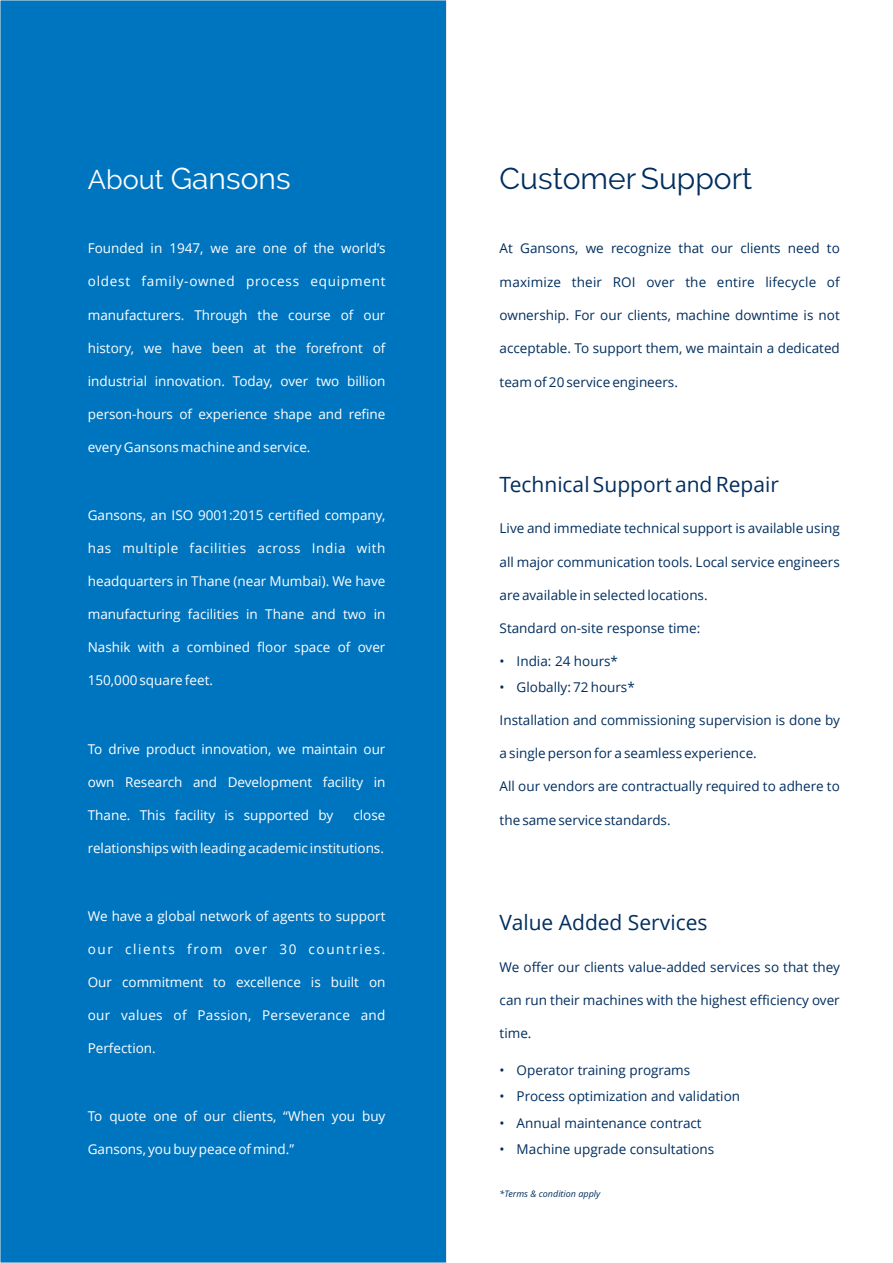
<style>
.page{position:relative;width:893px;height:1263px;background:#fff}
.page>*{position:absolute;margin:0;border:0;box-sizing:border-box;transform-origin:0 0}
.t1{font:30px "Raleway";color:#002e5e}
.t2{font:30px "Raleway";color:#fff}
.t3{font:21px "Open Sans";color:#002e5e}
.t4{font:13.5px "Open Sans";color:#002e5e}
.t5{font:13.5px "Open Sans";color:#fff}
.t6{font:13.5px "Open Sans";letter-spacing:.045em;color:#fff}
.t7{font:13.5px "Open Sans";letter-spacing:.055em;color:#fff}
.t8{font:13.5px "Open Sans";letter-spacing:.025em;color:#fff}
.t9{font:13.5px "Open Sans";letter-spacing:.12em;color:#fff}
.t10{font:italic 9px "Open Sans";color:#002e5e}
.s1{font-size:27px}
</style>
<div class="page">
<div style="left:0;top:0;width:447px;height:1263px;background:#0075bf;border:1px solid #e6e7e9"></div>
<h1 class="t2" style="left:88px;top:161px;width:204px"><span class="s1">About</span> Gansons</h1>
<p class="t5" style="left:88px;top:239px;width:299px">Founded in 1947, we are one of the world’s</p>
<p class="t7" style="left:88px;top:272px;width:299px">oldest family-owned process equipment</p>
<p class="t5" style="left:88px;top:305px;width:299px">manufacturers. Through the course of our</p>
<p class="t5" style="left:88px;top:338px;width:299px">history, we have been at the forefront of</p>
<p class="t5" style="left:88px;top:372px;width:299px">industrial innovation. Today, over two billion</p>
<p class="t5" style="left:88px;top:405px;width:299px">person-hours of experience shape and refine</p>
<p class="t5" style="left:88px;top:438px;width:224px">every Gansons machine and service.</p>
<p class="t5" style="left:88px;top:506px;width:299px">Gansons, an ISO 9001:2015 certified company,</p>
<p class="t6" style="left:88px;top:539px;width:299px">has multiple facilities across India with</p>
<p class="t5" style="left:88px;top:572px;width:299px">headquarters in Thane (near Mumbai). We have</p>
<p class="t5" style="left:88px;top:605px;width:299px">manufacturing facilities in Thane and two in</p>
<p class="t5" style="left:88px;top:638px;width:299px">Nashik with a combined floor space of over</p>
<p class="t5" style="left:88px;top:671px;width:127px">150,000 square feet.</p>
<p class="t5" style="left:88px;top:739px;width:299px">To drive product innovation, we maintain our</p>
<p class="t5" style="left:88px;top:772px;width:299px">own Research and Development facility in</p>
<p class="t5" style="left:88px;top:805px;width:247px">Thane. This facility is supported by</p>
<p class="t5" style="left:353px;top:805px;width:34px">close</p>
<p class="t5" style="left:88px;top:839px;width:298px">relationships with leading academic institutions.</p>
<p class="t5" style="left:88px;top:907px;width:299px">We have a global network of agents to support</p>
<p class="t9" style="left:88px;top:940px;width:299px">our clients from over 30 countries.</p>
<p class="t5" style="left:88px;top:973px;width:299px">Our commitment to excellence is built on</p>
<p class="t8" style="left:88px;top:1006px;width:299px">our values of Passion, Perseverance and</p>
<p class="t5" style="left:88px;top:1039px;width:69px">Perfection.</p>
<p class="t5" style="left:88px;top:1107px;width:299px">To quote one of our clients, “When you buy</p>
<p class="t5" style="left:88px;top:1140px;width:208px">Gansons, you buy peace of mind.”</p>
<h1 class="t1" style="left:500px;top:161px;width:254px">Customer Support</h1>
<p class="t4" style="left:500px;top:239px;width:342px">At Gansons, we recognize that our clients need to</p>
<p class="t4" style="left:500px;top:272px;width:342px">maximize their ROI over the entire lifecycle of</p>
<p class="t4" style="left:500px;top:306px;width:342px">ownership. For our clients, machine downtime is not</p>
<p class="t4" style="left:500px;top:339px;width:342px">acceptable. To support them, we maintain a dedicated</p>
<p class="t4" style="left:500px;top:372px;width:180px">team of 20 service engineers.</p>
<h2 class="t3" style="left:500px;top:470px;width:281px">Technical Support and Repair</h2>
<p class="t4" style="left:500px;top:519px;width:342px">Live and immediate technical support is available using</p>
<p class="t4" style="left:500px;top:552px;width:342px">all major communication tools. Local service engineers</p>
<p class="t4" style="left:500px;top:586px;width:210px">are available in selected locations.</p>
<p class="t4" style="left:500px;top:619px;width:202px">Standard on-site response time:</p>
<p class="t4" style="left:500px;top:652px;width:120px">• India: 24 hours*</p>
<p class="t4" style="left:500px;top:678px;width:137px">• Globally: 72 hours*</p>
<p class="t4" style="left:500px;top:711px;width:342px">Installation and commissioning supervision is done by</p>
<p class="t4" style="left:500px;top:744px;width:259px">a single person for a seamless experience.</p>
<p class="t4" style="left:500px;top:777px;width:342px">All our vendors are contractually required to adhere to</p>
<p class="t4" style="left:500px;top:810px;width:173px">the same service standards.</p>
<h2 class="t3" style="left:500px;top:908px;width:209px">Value Added Services</h2>
<p class="t4" style="left:500px;top:957px;width:342px">We offer our clients value-added services so that they</p>
<p class="t4" style="left:500px;top:991px;width:342px">can run their machines with the highest efficiency over</p>
<p class="t4" style="left:500px;top:1024px;width:33px">time.</p>
<p class="t4" style="left:500px;top:1061px;width:192px">• Operator training programs</p>
<p class="t4" style="left:500px;top:1087px;width:242px">• Process optimization and validation</p>
<p class="t4" style="left:500px;top:1114px;width:204px">• Annual maintenance contract</p>
<p class="t4" style="left:500px;top:1140px;width:216px">• Machine upgrade consultations</p>
<p class="t10" style="left:500px;top:1190px;width:102px">*Terms &amp; condition apply</p>
</div>
